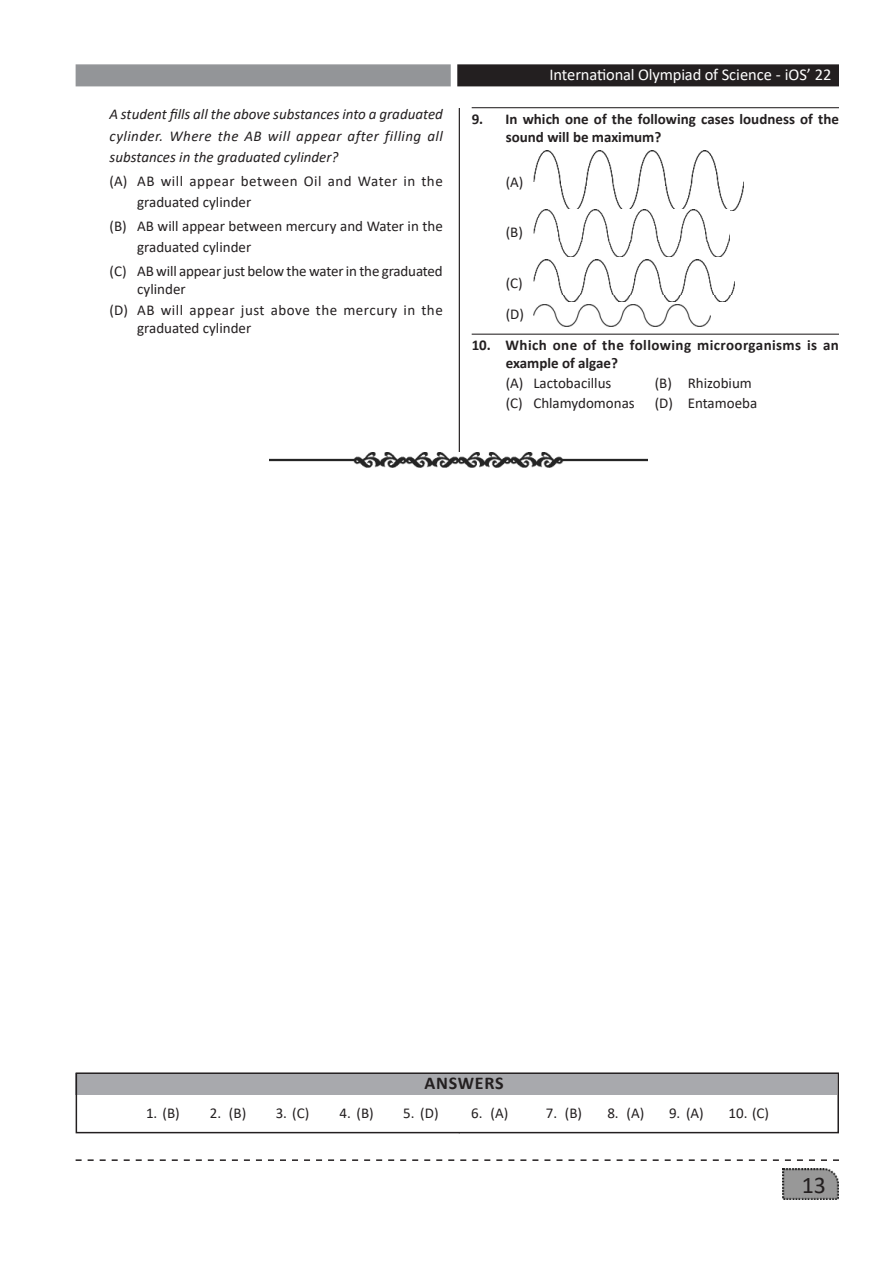
<style>
.page{position:relative;width:893px;height:1263px;background:#fff}
.page>*{position:absolute;margin:0;border:0;box-sizing:border-box;transform-origin:0 0}
.t1{font:24px "Calibri";color:#231f20}
.t2{font:700 18px "Calibri";letter-spacing:.04em;color:#231f20}
.t3{font:16.5px "Calibri";letter-spacing:-.01em;color:#fff}
.t4{font:15px/21.5px "Calibri";color:#231f20}
.t5{font:italic 15px/21.5px "Calibri";color:#231f20;text-align:justify}
.t6{font:15px/21.5px "Calibri";letter-spacing:.035em;color:#231f20}
.t7{font:700 15px/18px "Calibri";color:#231f20}
.t8{font:700 15px/18px "Calibri";letter-spacing:.025em;color:#231f20}
</style>
<div class="page">
<hr style="left:459px;top:108px;width:1px;height:1025px;background:#231f20">
<div style="left:76px;top:64px;width:375px;height:22px;background:#939598;border:2px solid #939598"></div>
<div style="left:458px;top:65px;width:380px;height:21px;background:#231f20"></div>
<div style="left:457px;top:64px;width:382px;height:22px;border:2px solid #231f20"></div>
<svg style="left:76px;top:1159px;width:763px;height:2px"></svg>
<img style="left:783px;top:1168px;width:56px;height:31px">
<hr style="left:472px;top:107px;width:367px;height:1px;background:#231f20">
<hr style="left:472px;top:334px;width:367px;height:1px;background:#231f20">
<img style="left:533px;top:151px;width:210px;height:60px">
<img style="left:533px;top:209px;width:196px;height:48px">
<img style="left:533px;top:260px;width:201px;height:41px">
<img style="left:533px;top:305px;width:177px;height:21px">
<div style="left:429px;top:460px;width:50px;height:285px;background:#fff"></div>
<div style="left:76px;top:1073px;width:761px;height:22px;background:#a8a9ad"></div>
<div style="left:76px;top:1072px;width:763px;height:61px;border:2px solid #231f20"></div>
<img style="left:269px;top:452px;width:379px;height:15px">
<p class="t5" style="left:109px;top:103px;width:335px">A student fills all the above substances into a graduated cylinder. Where the AB will appear after filling all substances in the graduated cylinder?</p>
<p class="t6" style="left:137px;top:171px;width:307px;text-indent:-28px">(A) AB will appear between Oil and Water in the graduated cylinder</p>
<p class="t4" style="left:137px;top:216px;width:307px;text-indent:-28px">(B) AB will appear between mercury and Water in the graduated cylinder</p>
<p class="t4" style="left:137px;top:262px;width:307px;line-height:18.5px;text-indent:-28px">(C) AB will appear just below the water in the graduated cylinder</p>
<p class="t6" style="left:137px;top:301px;width:307px;line-height:18.5px;text-indent:-28px">(D) AB will appear just above the mercury in the graduated cylinder</p>
<p class="t3" style="left:549px;top:63px;width:283px">International Olympiad of Science - iOS’ 22</p>
<p class="t7" style="left:506px;top:111px;width:335px;text-indent:-34px">9. In which one of the following cases loudness of the sound will be maximum?</p>
<p class="t4" style="left:506px;top:172px;width:19px">(A)</p>
<p class="t4" style="left:506px;top:223px;width:19px">(B)</p>
<p class="t4" style="left:506px;top:269px;width:20px;line-height:30.8px">(C) (D)</p>
<p class="t8" style="left:506px;top:336px;width:335px;text-indent:-34px">10. Which one of the following microorganisms is an example of algae?</p>
<p class="t4" style="left:506px;top:374px;width:107px">(A) Lactobacillus</p>
<p class="t4" style="left:655px;top:374px;width:99px">(B) Rhizobium</p>
<p class="t4" style="left:506px;top:394px;width:131px">(C) Chlamydomonas</p>
<p class="t4" style="left:655px;top:394px;width:104px">(D) Entamoeba</p>
<p class="t2" style="left:425px;top:1077px;width:80px">ANSWERS</p>
<p class="t4" style="left:146px;top:1103px;width:35px">1. (B)</p>
<p class="t4" style="left:210px;top:1103px;width:38px">2. (B)</p>
<p class="t4" style="left:276px;top:1103px;width:35px">3. (C)</p>
<p class="t4" style="left:340px;top:1103px;width:36px">4. (B)</p>
<p class="t4" style="left:403px;top:1103px;width:37px">5. (D)</p>
<p class="t4" style="left:471px;top:1103px;width:38px">6. (A)</p>
<p class="t4" style="left:546px;top:1103px;width:38px">7. (B)</p>
<p class="t4" style="left:607px;top:1103px;width:38px">8. (A)</p>
<p class="t4" style="left:669px;top:1103px;width:36px">9. (A)</p>
<p class="t4" style="left:729px;top:1103px;width:42px">10. (C)</p>
<h1 class="t1" style="left:802px;top:1176px;width:26px">13</h1>
</div>
